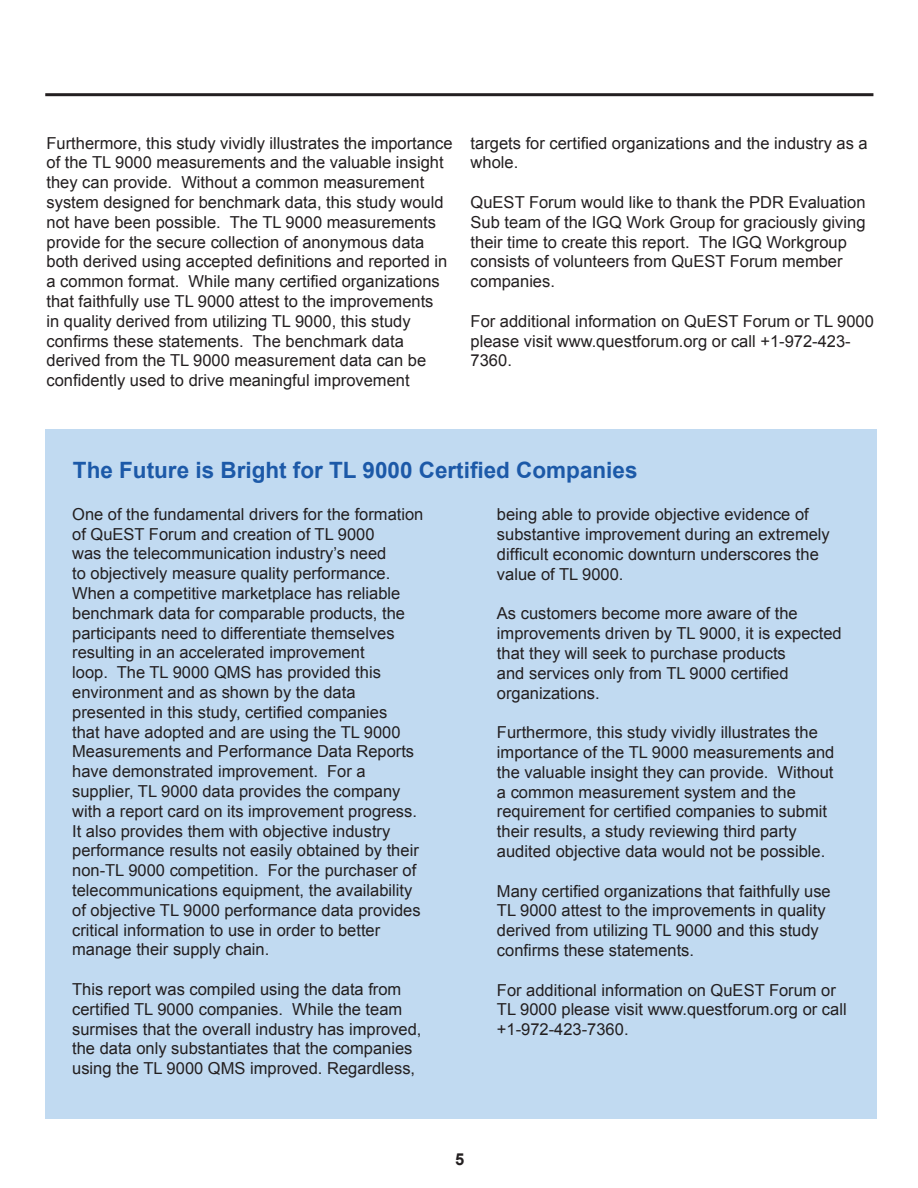
<style>
.page{position:relative;width:918px;height:1188px;background:#fff}
.page>*{position:absolute;margin:0;border:0;box-sizing:border-box;transform-origin:0 0}
.t1{font:700 22.5px "Arial";color:#1c59a8}
.t2{font:16.5px/19.8px "Arial";color:#231f20}
.t3{font:700 16.5px "Arial";color:#231f20}
</style>
<div class="page">
<div style="left:45px;top:429px;width:832px;height:690px;background:#c1daf1"></div>
<hr style="left:45px;top:93px;width:828px;height:3px;background:#231f20">
<p class="t2" style="left:47px;top:133px;width:408px">Furthermore, this study vividly illustrates the importance of the TL 9000 measurements and the valuable insight they can provide. Without a common measurement system designed for benchmark data, this study would not have been possible. The TL 9000 measurements provide for the secure collection of anonymous data both derived using accepted definitions and reported in a common format. While many certified organizations that faithfully use TL 9000 attest to the improvements<br>in quality derived from utilizing TL 9000, this study confirms these statements. The benchmark data derived from the TL 9000 measurement data can be confidently used to drive meaningful improvement</p>
<p class="t2" style="left:471px;top:133px;width:399px">targets for certified organizations and the industry as a whole.</p>
<p class="t2" style="left:471px;top:192px;width:396px">QuEST Forum would like to thank the PDR Evaluation Sub team of the IGQ Work Group for graciously giving their time to create this report. The IGQ Workgroup consists of volunteers from QuEST Forum member companies.</p>
<p class="t2" style="left:471px;top:311px;width:405px">For additional information on QuEST Forum or TL 9000 please visit www.questforum.org or call +1-972-423-<br>7360.</p>
<h1 class="t1" style="left:73px;top:457px;width:566px">The Future is Bright for TL 9000 Certified Companies</h1>
<p class="t2" style="left:72px;top:504px;width:353px">One of the fundamental drivers for the formation of QuEST Forum and creation of TL 9000<br>was the telecommunication industry’s need<br>to objectively measure quality performance.<br>When a competitive marketplace has reliable benchmark data for comparable products, the participants need to differentiate themselves resulting in an accelerated improvement<br>loop. The TL 9000 QMS has provided this environment and as shown by the data presented in this study, certified companies<br>that have adopted and are using the TL 9000<br>Measurements and Performance Data Reports have demonstrated improvement. For a supplier, TL 9000 data provides the company with a report card on its improvement progress.<br>It also provides them with objective industry performance results not easily obtained by their non-TL 9000 competition. For the purchaser of telecommunications equipment, the availability of objective TL 9000 performance data provides critical information to use in order to better manage their supply chain.</p>
<p class="t2" style="left:72px;top:979px;width:351px">This report was compiled using the data from certified TL 9000 companies. While the team surmises that the overall industry has improved, the data only substantiates that the companies using the TL 9000 QMS improved. Regardless,</p>
<p class="t2" style="left:497px;top:505px;width:334px">being able to provide objective evidence of substantive improvement during an extremely difficult economic downturn underscores the value of TL 9000.</p>
<p class="t2" style="left:497px;top:604px;width:346px">As customers become more aware of the improvements driven by TL 9000, it is expected that they will seek to purchase products<br>and services only from TL 9000 certified organizations.</p>
<p class="t2" style="left:497px;top:722px;width:339px">Furthermore, this study vividly illustrates the importance of the TL 9000 measurements and the valuable insight they can provide. Without a common measurement system and the requirement for certified companies to submit their results, a study reviewing third party audited objective data would not be possible.</p>
<p class="t2" style="left:497px;top:881px;width:335px">Many certified organizations that faithfully use TL 9000 attest to the improvements in quality derived from utilizing TL 9000 and this study confirms these statements.</p>
<p class="t2" style="left:497px;top:980px;width:351px">For additional information on QuEST Forum or<br>TL 9000 please visit www.questforum.org or call +1-972-423-7360.</p>
<p class="t3" style="left:455px;top:1150px;width:11px">5</p>
</div>
